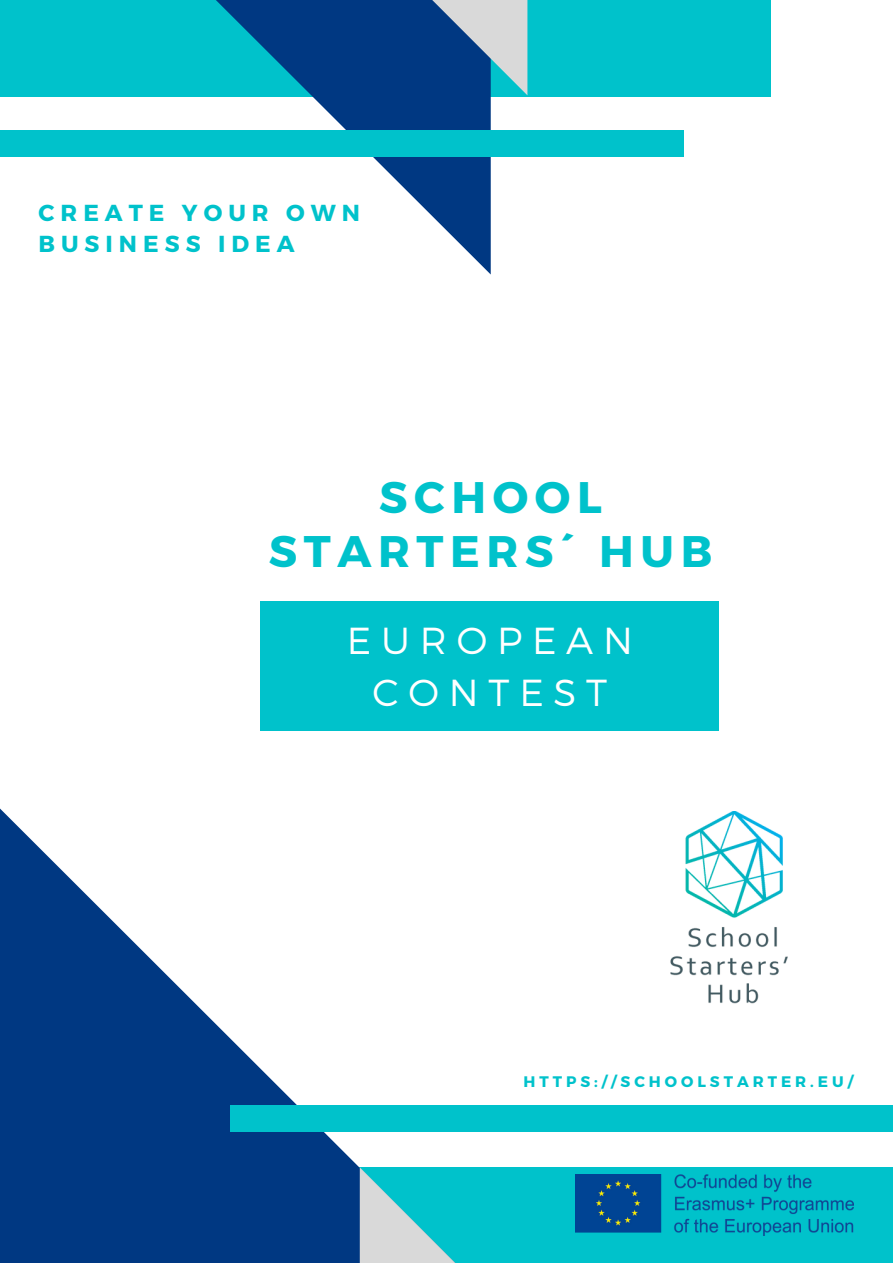
<style>
.page{position:relative;width:893px;height:1264px;background:#fff}
.page>*{position:absolute;margin:0;border:0;box-sizing:border-box;transform-origin:0 0}
.t1{font:700 44.1px/54px "Montserrat";letter-spacing:.15em;color:#00c2cb;text-align:center}
.t2{font:300 37.5px/51.8px "Montserrat";letter-spacing:.26em;color:#fff;text-align:center}
.t3{font:700 23.1px/31.5px "Montserrat";letter-spacing:.26em;color:#00c2cb}
.t4{font:700 15.3px "Montserrat";letter-spacing:.26em;color:#00c2cb}
</style>
<div class="page">
<div style="left:108px;top:1167px;width:784px;height:95px;background:#00c2cb"></div>
<svg style="left:0;top:730px;width:609px;height:532px"></svg>
<svg style="left:360px;top:1167px;width:154px;height:95px"></svg>
<div style="left:0;top:0;width:771px;height:97px;background:#00c2cb"></div>
<svg style="left:0;top:0;width:490px;height:274px"></svg>
<svg style="left:322px;top:0;width:205px;height:95px;background:#326198"></svg>
<div style="left:230px;top:1105px;width:662px;height:26px;background:#00c2cb"></div>
<div style="left:0;top:131px;width:683px;height:26px;background:#00c2cb"></div>
<div style="left:260px;top:601px;width:459px;height:129px;background:#00c2cb"></div>
<img style="left:670px;top:811px;width:118px;height:193px">
<img style="left:575px;top:1174px;width:278px;height:61px">
<h3 class="t3" style="left:38px;top:195px;width:323px">CREATE YOUR OWN<br>BUSINESS IDEA</h3>
<h1 class="t1" style="left:269px;top:468px;width:445px">SCHOOL<br>STARTERS´ HUB</h1>
<h2 class="t2" style="left:347px;top:613px;width:287px">EUROPEAN<br>CONTEST</h2>
<p class="t4" style="left:523px;top:1071px;width:331px">HTTPS://SCHOOLSTARTER.EU/</p>
</div>
